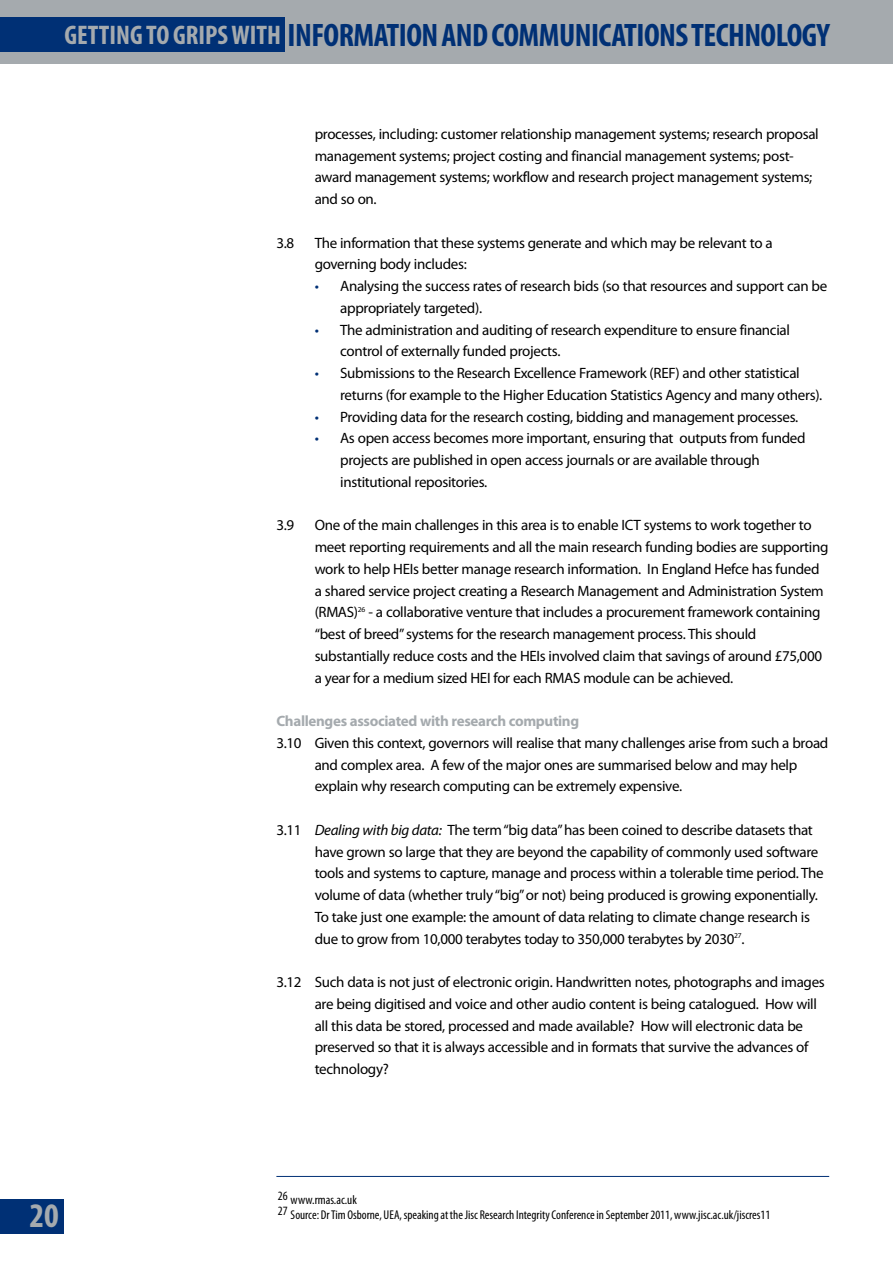
<style>
.page{position:relative;width:893px;height:1263px;background:#fff}
.page>*{position:absolute;margin:0;border:0;box-sizing:border-box;transform-origin:0 0}
.t1{font:700 condensed 34.5px "Myriad Pro";color:#a5aaae}
.t2{font:700 condensed 32.7px "Myriad Pro";letter-spacing:-.015em;color:#003075}
.t3{font:15px/21.8px "Myriad Pro";letter-spacing:-.02em;color:#000}
.t4{font:700 15px "Myriad Pro";letter-spacing:-.02em;color:#a5aaae}
.t5{font:condensed 12.75px/15px "Myriad Pro";color:#000}
.s1{font-size:27px;color:#a5aaae}
.s2{color:#003075}
.s3{font-style:italic}
</style>
<div class="page">
<div style="left:0;top:1199px;width:64px;height:34px;background:#003075"></div>
<div style="left:0;top:0;width:893px;height:64px;background:#a5aaae"></div>
<div style="left:0;top:17px;width:285px;height:34px;background:#003075"></div>
<hr style="left:276px;top:1176px;width:553px;height:1px;background:#003075">
<h2 class="t2" style="left:64px;top:24px;width:767px"><span class="s1">GETTING TO GRIPSWITH</span> INFORMATIONANDCOMMUNICATIONSTECHNOLOGY</h2>
<p class="t3" style="left:315px;top:124px;width:506px">processes, including: customer relationship management systems; research proposal management systems; project costing and financial management systems; post&shy;award management systems; workflow and research project management systems; and so on.</p>
<h1 class="t1" style="left:29px;top:1203px;width:31px">20</h1>
<p class="t3" style="left:276px;top:233px;width:19px">3.8</p>
<p class="t3" style="left:315px;top:233px;width:459px">The information that these systems generate and which may be relevant to a governing body includes:</p>
<p class="t3" style="left:340px;top:276px;width:489px;text-indent:-26px"><span class="s2">•</span> Analysing the success rates of research bids (so that resources and support can be appropriately targeted).</p>
<p class="t3" style="left:340px;top:320px;width:451px;text-indent:-26px"><span class="s2">•</span> The administration and auditing of research expenditure to ensure financial control of externally funded projects.</p>
<p class="t3" style="left:340px;top:363px;width:484px;text-indent:-26px"><span class="s2">•</span> Submissions to the Research Excellence Framework (REF) and other statistical returns (for example to the Higher Education Statistics Agency and many others).</p>
<p class="t3" style="left:315px;top:407px;width:485px"><span class="s2">•</span> Providing data for the research costing, bidding and management processes.</p>
<p class="t3" style="left:340px;top:429px;width:467px;text-indent:-26px"><span class="s2">•</span> As open access becomes more important, ensuring that outputs from funded projects are published in open access journals or are available through institutional repositories.</p>
<p class="t3" style="left:276px;top:516px;width:19px">3.9</p>
<p class="t3" style="left:315px;top:516px;width:515px">One of the main challenges in this area is to enable ICT systems to work together to meet reporting requirements and all the main research funding bodies are supporting work to help HEIs better manage research information. In England Hefce has funded a shared service project creating a Research Management and Administration System (RMAS)<sup>26</sup> - a collaborative venture that includes a procurement framework containing “best of breed”systems for the research management process. This should substantially reduce costs and the HEIs involved claim that savings of around £75,000 a year for a medium sized HEI for each RMAS module can be achieved.</p>
<p class="t4" style="left:276px;top:715px;width:304px">Challenges associated with research computing</p>
<p class="t3" style="left:315px;top:733px;width:515px;text-indent:-38px">3.10 Given this context, governors will realise that many challenges arise from such a broad and complex area. A few of the major ones are summarised below and may help explain why research computing can be extremely expensive.</p>
<p class="t3" style="left:315px;top:820px;width:511px;text-indent:-38px">3.11 <span class="s3">Dealing with big data:</span> The term“big data”has been coined to describe datasets that have grown so large that they are beyond the capability of commonly used software tools and systems to capture, manage and process within a tolerable time period. The volume of data (whether truly“big”or not) being produced is growing exponentially.<br>To take just one example: the amount of data relating to climate change research is due to grow from 10,000 terabytes today to 350,000 terabytes by 2030<sup>27</sup>.</p>
<p class="t3" style="left:315px;top:972px;width:512px;text-indent:-38px">3.12 Such data is not just of electronic origin. Handwritten notes, photographs and images are being digitised and voice and other audio content is being catalogued. How will all this data be stored, processed and made available? How will electronic data be preserved so that it is always accessible and in formats that survive the advances of technology?</p>
<p class="t5" style="left:278px;top:1193px;width:494px">26 www.rmas.ac.uk<br>27 Source: DrTimOsborne, UEA,speakingat theJisc Research IntegrityConferencein September2011,www.jisc.ac.uk/jiscres11</p>
</div>
